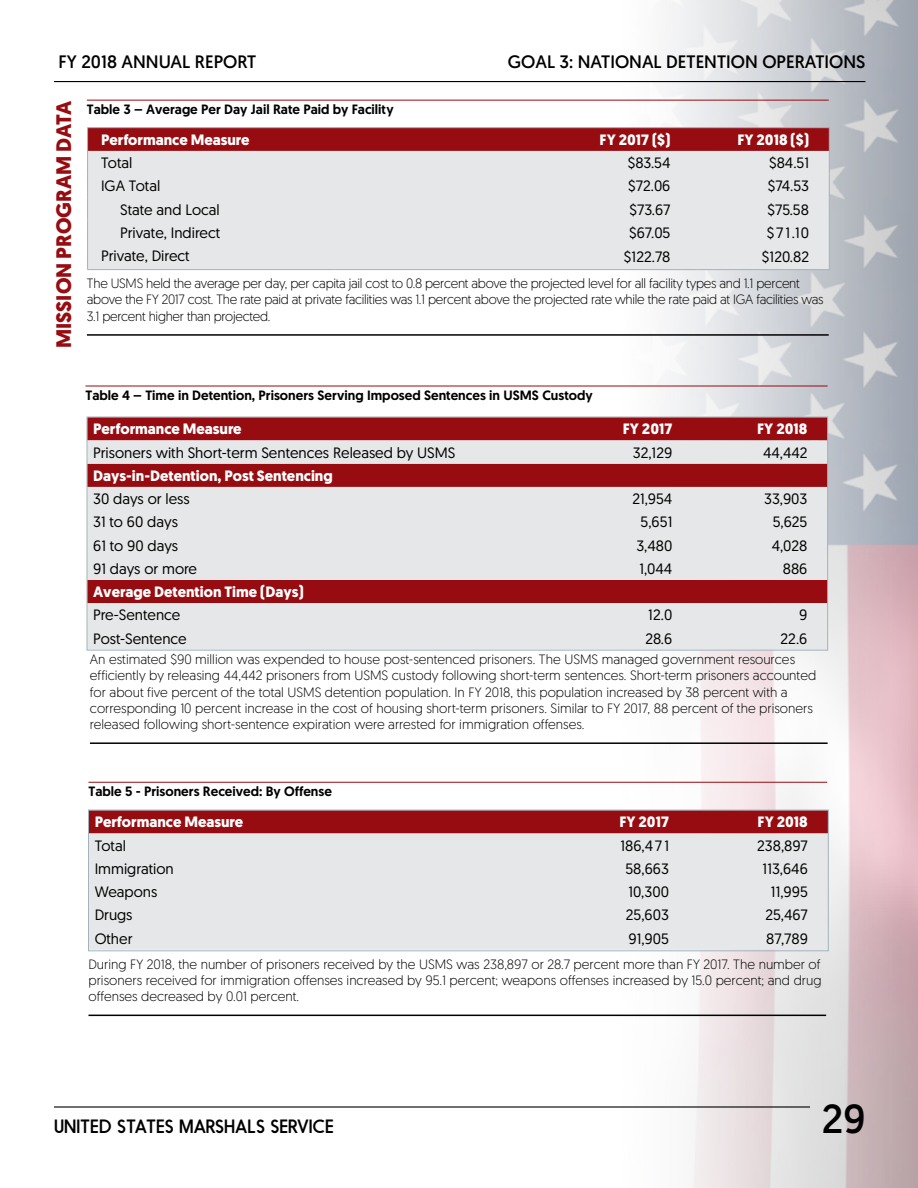
<style>
.page{position:relative;width:918px;height:1188px;background:#fff}
.page>*{position:absolute;margin:0;border:0;box-sizing:border-box;transform-origin:0 0}
.pageFooters_recto{font:40.5px "Geomanist";color:#000}
.Titles_MissionData{font:700 21px "Geomanist";color:#960c10}
.t1{font:18px "Geomanist";color:#000}
.pageFooters_recto-2{font:18px "Nanami Rounded Book";color:#000}
.t2{font:15px "Geomanist";color:#000}
.t3{font:700 15px "Geomanist";color:#fff}
.Caption_text{font:300 13.5px/16.2px "Geomanist";color:#000}
.Caption_text-2{font:300 13.5px/16.2px "Geomanist";letter-spacing:-.02em;color:#000}
.Caption_header{font:500 13.5px "Geomanist";color:#000}
</style>
<div class="page">
<img style="left:542px;top:0;width:376px;height:1188px">
<hr style="left:54px;top:81px;width:812px;height:1px;background:#000">
<hr style="left:54px;top:1106px;width:756px;height:2px;background:#000">
<hr style="left:87px;top:127px;width:248px;height:1px;background:#a2b3bb">
<hr style="left:335px;top:127px;width:363px;height:1px;background:#a2b3bb">
<hr style="left:698px;top:127px;width:132px;height:1px;background:#a2b3bb">
<svg style="left:87px;top:128px;width:743px;height:141px;background:#d8c3c5"></svg>
<hr style="left:87px;top:269px;width:248px;height:1px;background:#a2b3bb">
<hr style="left:335px;top:269px;width:363px;height:1px;background:#a2b3bb">
<hr style="left:698px;top:269px;width:132px;height:1px;background:#a2b3bb">
<div style="left:89px;top:419px;width:737px;height:21px;background:#960c10"></div>
<svg style="left:89px;top:440px;width:737px;height:208px;background:#d4b6b8"></svg>
<div style="left:87px;top:417px;width:741px;height:233px;border:1px solid #a2b3bb"></div>
<hr style="left:87px;top:100px;width:742px;height:1px;background:#960c10">
<hr style="left:85px;top:386px;width:743px;height:1px;background:#960c10">
<hr style="left:87px;top:334px;width:742px;height:2px;background:#000">
<hr style="left:90px;top:742px;width:738px;height:2px;background:#000">
<div style="left:90px;top:812px;width:736px;height:21px;background:#960c10"></div>
<div style="left:90px;top:833px;width:736px;height:116px;background:#e6e7e8"></div>
<div style="left:88px;top:810px;width:740px;height:141px;border:1px solid #a2b3bb"></div>
<hr style="left:88px;top:782px;width:739px;height:1px;background:#960c10">
<hr style="left:88px;top:1015px;width:738px;height:1px;background:#000">
<h3 class="t1" style="left:58px;top:50px;width:199px">FY 2018 ANNUAL REPORT</h3>
<h3 class="t1" style="left:508px;top:50px;width:359px">GOAL 3: NATIONAL DETENTION OPERATIONS</h3>
<p class="Titles_MissionData" style="left:50px;top:348px;width:249px;rotate:-90deg">MISSION PROGRAM DATA</p>
<p class="Caption_header" style="left:87px;top:100px;width:308px">Table 3 – Average Per Day Jail Rate Paid by Facility</p>
<p class="t3" style="left:101px;top:130px;width:150px">Performance Measure</p>
<p class="t3" style="left:600px;top:130px;width:72px">FY 2017 ($)</p>
<p class="t3" style="left:737px;top:130px;width:73px">FY 2018 ($)</p>
<p class="t2" style="left:101px;top:153px;width:33px">Total</p>
<p class="t2" style="left:628px;top:153px;width:44px">$83.54</p>
<p class="t2" style="left:769px;top:153px;width:41px">$84.51</p>
<p class="t2" style="left:101px;top:176px;width:61px">IGA Total</p>
<p class="t2" style="left:628px;top:176px;width:44px">$72.06</p>
<p class="t2" style="left:768px;top:176px;width:43px">$74.53</p>
<p class="t2" style="left:120px;top:200px;width:101px">State and Local</p>
<p class="t2" style="left:630px;top:200px;width:42px">$73.67</p>
<p class="t2" style="left:768px;top:200px;width:43px">$75.58</p>
<p class="t2" style="left:120px;top:223px;width:102px">Private, Indirect</p>
<p class="t2" style="left:629px;top:223px;width:43px">$67.05</p>
<p class="t2" style="left:767px;top:223px;width:44px">$71.10</p>
<p class="t2" style="left:101px;top:246px;width:90px">Private, Direct</p>
<p class="t2" style="left:624px;top:247px;width:48px">$122.78</p>
<p class="t2" style="left:762px;top:247px;width:49px">$120.82</p>
<p class="Caption_text-2" style="left:87px;top:275px;width:738px">The USMS held the average per day, per capita jail cost to 0.8 percent above the projected level for all facility types and 1.1 percent above the FY 2017 cost. The rate paid at private facilities was 1.1 percent above the projected rate while the rate paid at IGA facilities was<br>3.1 percent higher than projected.</p>
<p class="Caption_header" style="left:85px;top:386px;width:509px">Table 4 – Time in Detention, Prisoners Serving Imposed Sentences in USMS Custody</p>
<p class="t3" style="left:93px;top:419px;width:150px">Performance Measure</p>
<p class="t3" style="left:623px;top:419px;width:51px">FY 2017</p>
<p class="t3" style="left:757px;top:419px;width:52px">FY 2018</p>
<p class="t2" style="left:93px;top:443px;width:364px">Prisoners with Short-term Sentences Released by USMS</p>
<p class="t2" style="left:633px;top:443px;width:41px">32,129</p>
<p class="t2" style="left:763px;top:443px;width:46px">44,442</p>
<p class="t3" style="left:93px;top:466px;width:241px">Days-in-Detention, Post Sentencing</p>
<p class="t2" style="left:93px;top:489px;width:98px">30 days or less</p>
<p class="t2" style="left:632px;top:489px;width:41px">21,954</p>
<p class="t2" style="left:764px;top:489px;width:45px">33,903</p>
<p class="t2" style="left:93px;top:512px;width:86px">31 to 60 days</p>
<p class="t2" style="left:641px;top:512px;width:33px">5,651</p>
<p class="t2" style="left:773px;top:512px;width:36px">5,625</p>
<p class="t2" style="left:93px;top:536px;width:87px">61 to 90 days</p>
<p class="t2" style="left:636px;top:536px;width:37px">3,480</p>
<p class="t2" style="left:772px;top:536px;width:37px">4,028</p>
<p class="t2" style="left:93px;top:559px;width:105px">91 days or more</p>
<p class="t2" style="left:639px;top:559px;width:34px">1,044</p>
<p class="t2" style="left:783px;top:559px;width:26px">886</p>
<p class="t3" style="left:93px;top:582px;width:212px">Average Detention Time (Days)</p>
<p class="t2" style="left:93px;top:605px;width:89px">Pre-Sentence</p>
<p class="t2" style="left:648px;top:605px;width:26px">12.0</p>
<p class="t2" style="left:799px;top:605px;width:10px">9</p>
<p class="t2" style="left:93px;top:629px;width:95px">Post-Sentence</p>
<p class="t2" style="left:646px;top:629px;width:28px">28.6</p>
<p class="t2" style="left:781px;top:629px;width:28px">22.6</p>
<p class="Caption_text" style="left:90px;top:651px;width:728px">An estimated $90 million was expended to house post-sentenced prisoners. The USMS managed government resources efficiently by releasing 44,442 prisoners from USMS custody following short-term sentences. Short-term prisoners accounted for about five percent of the total USMS detention population. In FY 2018, this population increased by 38 percent with a corresponding 10 percent increase in the cost of housing short-term prisoners. Similar to FY 2017, 88 percent of the prisoners released following short-sentence expiration were arrested for immigration offenses.</p>
<p class="Caption_header" style="left:88px;top:782px;width:245px">Table 5 - Prisoners Received: By Offense</p>
<p class="t3" style="left:95px;top:812px;width:150px">Performance Measure</p>
<p class="t3" style="left:619px;top:812px;width:51px">FY 2017</p>
<p class="t3" style="left:758px;top:812px;width:52px">FY 2018</p>
<p class="t2" style="left:95px;top:836px;width:33px">Total</p>
<p class="t2" style="left:621px;top:836px;width:50px">186,47 1</p>
<p class="t2" style="left:757px;top:836px;width:52px">238,897</p>
<p class="t2" style="left:95px;top:859px;width:81px">Immigration</p>
<p class="t2" style="left:625px;top:859px;width:45px">58,663</p>
<p class="t2" style="left:762px;top:859px;width:47px">113,646</p>
<p class="t2" style="left:95px;top:882px;width:64px">Weapons</p>
<p class="t2" style="left:628px;top:882px;width:42px">10,300</p>
<p class="t2" style="left:771px;top:882px;width:39px">11,995</p>
<p class="t2" style="left:95px;top:906px;width:39px">Drugs</p>
<p class="t2" style="left:626px;top:906px;width:45px">25,603</p>
<p class="t2" style="left:765px;top:906px;width:44px">25,467</p>
<p class="t2" style="left:95px;top:929px;width:39px">Other</p>
<p class="t2" style="left:629px;top:929px;width:42px">91,905</p>
<p class="t2" style="left:766px;top:929px;width:43px">87,789</p>
<p class="Caption_text" style="left:88px;top:955px;width:735px;text-align:justify">During FY 2018, the number of prisoners received by the USMS was 238,897 or 28.7 percent more than FY 2017. The number of prisoners received for immigration offenses increased by 95.1 percent; weapons offenses increased by 15.0 percent; and drug offenses decreased by 0.01 percent.</p>
<p class="pageFooters_recto-2" style="left:54px;top:1116px;width:282px">UNITED STATES MARSHALS SERVICE</p>
<p class="pageFooters_recto" style="left:822px;top:1092px;width:45px">29</p>
</div>
